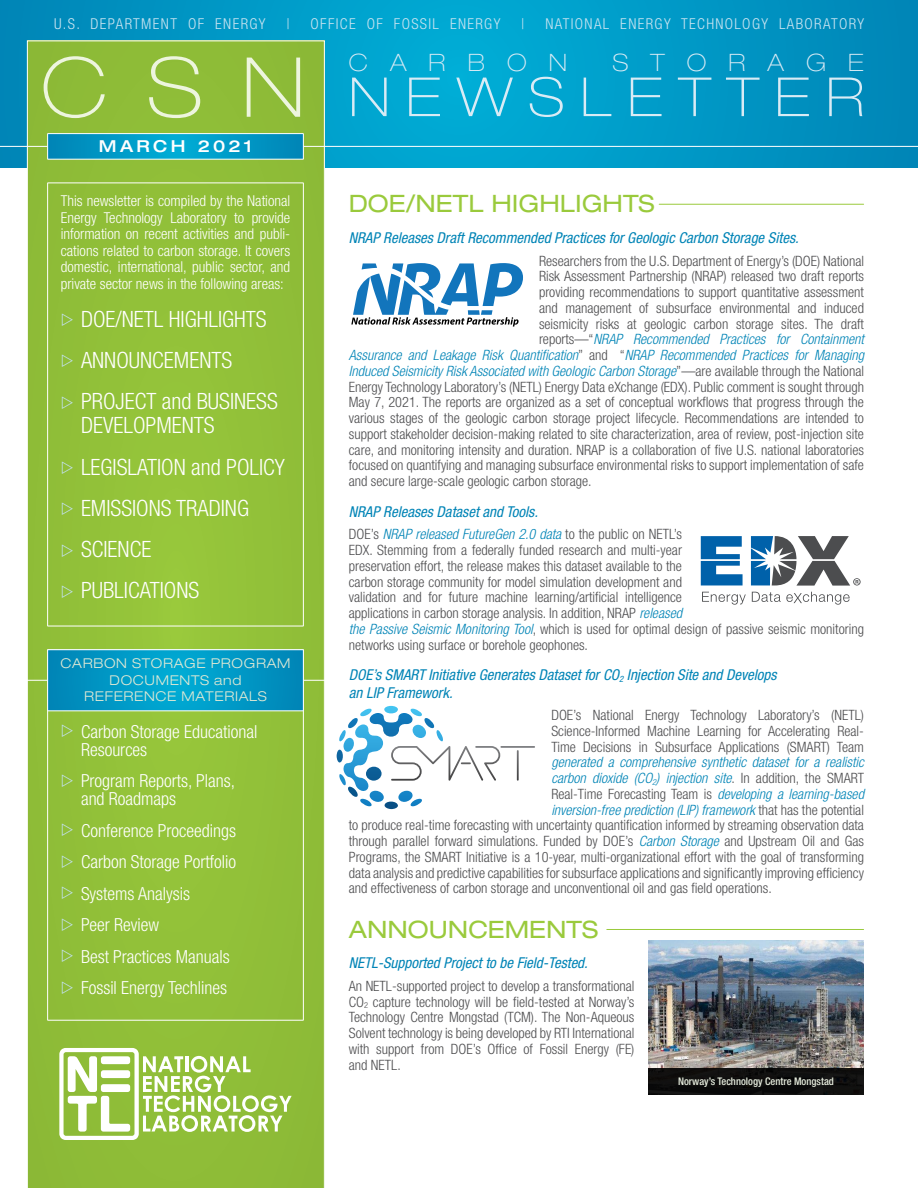
<style>
.page{position:relative;width:918px;height:1188px;background:#fff}
.page>*{position:absolute;margin:0;border:0;box-sizing:border-box;transform-origin:0 0}
.t1{font:100 expanded 54px "Helvetica Neue LT Std";letter-spacing:.3em;color:#d9ebf5}
.t2{font:expanded 24px "Helvetica Neue LT Std";color:#9aca3c}
.t3{font:100 expanded 24px "Helvetica Neue LT Std";letter-spacing:.92em;color:#d9ebf5}
.t4{font:300 condensed 22.5px/41.2px "Helvetica Neue LT Std";color:#fff}
.t5{font:300 condensed 18px/31.5px "Helvetica Neue LT Std";color:#fff}
.t6{font:500 expanded 16.5px "Helvetica Neue LT Std";letter-spacing:.195em;color:#fff}
.t7{font:300 condensed 15px/16.5px "Helvetica Neue LT Std";color:#fff;text-align:justify}
.t8{font:italic condensed 15px/17.2px "Helvetica Neue LT Std";color:#0084b6}
.t9{font:300 condensed 15px "Helvetica Neue LT Std";letter-spacing:.09em;color:#cae4f1}
.t10{font:300 condensed 14.25px/15.8px "Helvetica Neue LT Std";color:#4d4d4f;text-align:justify}
.t11{font:italic 300 condensed 14.25px "Helvetica Neue LT Std";color:#0084b6}
.t12{font:300 expanded 13.5px/16.5px "Helvetica Neue LT Std";letter-spacing:.05em;color:#e1e9d4;text-align:center}
.t13{font:500 condensed 10.5px "Helvetica Neue LT Std";color:#e9efe0}
.s1{font-style:normal;color:#4d4d4f}
.s2{font-style:italic;color:#0084b6}
</style>
<div class="page">
<svg style="left:0;top:0;width:918px;height:167px;background:#009ac7"></svg>
<div style="left:27px;top:40px;width:298px;height:1148px;background:#91bf38"></div>
<hr style="left:0;top:146px;width:918px;height:1px;background:#fff">
<div style="left:47px;top:183px;width:257px;height:443px;border:1px solid #fff"></div>
<svg style="left:49px;top:135px;width:253px;height:23px;background:#0098c5"></svg>
<div style="left:47px;top:133px;width:257px;height:27px;border:1px solid #fff"></div>
<hr style="left:0;top:680px;width:329px;height:1px;background:#fff">
<svg style="left:49px;top:651px;width:253px;height:58px;background:#0097c5"></svg>
<div style="left:47px;top:649px;width:257px;height:62px;border:1px solid #fff"></div>
<svg style="left:59px;top:1048px;width:233px;height:92px"></svg>
<svg style="left:44px;top:56px;width:256px;height:62px;background:#9ac34c"></svg>
<hr style="left:659px;top:204px;width:205px;height:1px;background:#9aca3c">
<svg style="left:351px;top:263px;width:172px;height:64px"></svg>
<svg style="left:701px;top:536px;width:42px;height:49px"></svg>
<svg style="left:702px;top:592px;width:44px;height:13px"></svg>
<svg style="left:752px;top:592px;width:98px;height:13px"></svg>
<svg style="left:751px;top:536px;width:110px;height:50px"></svg>
<svg style="left:337px;top:706px;width:198px;height:103px"></svg>
<hr style="left:607px;top:929px;width:257px;height:1px;background:#9aca3c">
<img style="left:648px;top:940px;width:216px;height:128px">
<div style="left:648px;top:1068px;width:216px;height:27px;background:#0e0e0d"></div>
<svg style="left:62px;top:313px;width:11px;height:13px"></svg>
<svg style="left:62px;top:355px;width:11px;height:12px"></svg>
<svg style="left:62px;top:396px;width:11px;height:13px"></svg>
<svg style="left:62px;top:461px;width:11px;height:13px"></svg>
<svg style="left:62px;top:502px;width:11px;height:13px"></svg>
<svg style="left:62px;top:544px;width:11px;height:12px"></svg>
<svg style="left:62px;top:585px;width:11px;height:13px"></svg>
<svg style="left:62px;top:725px;width:11px;height:12px"></svg>
<svg style="left:62px;top:774px;width:11px;height:13px"></svg>
<svg style="left:62px;top:824px;width:11px;height:12px"></svg>
<svg style="left:62px;top:855px;width:11px;height:13px"></svg>
<svg style="left:62px;top:887px;width:11px;height:12px"></svg>
<svg style="left:62px;top:918px;width:11px;height:13px"></svg>
<svg style="left:62px;top:950px;width:11px;height:12px"></svg>
<svg style="left:62px;top:981px;width:11px;height:13px"></svg>
<p class="t9" style="left:54px;top:15px;width:213px">U.S. DEPARTMENT OF ENERGY</p>
<p class="t9" style="left:286px;top:15px;width:5px">|</p>
<p class="t9" style="left:311px;top:15px;width:191px">OFFICE OF FOSSIL ENERGY</p>
<p class="t9" style="left:521px;top:15px;width:5px">|</p>
<p class="t9" style="left:545px;top:15px;width:320px">NATIONAL ENERGY TECHNOLOGY LABORATORY</p>
<p class="t6" style="left:99px;top:136px;width:155px">MARCH 2021</p>
<p class="t7" style="left:61px;top:192px;width:231px">This newsletter is compiled by the National Energy Technology Laboratory to provide information on recent activities and publi&shy;cations related to carbon storage. It covers domestic, international, public sector, and private sector news in the following areas:</p>
<h3 class="t4" style="left:81px;top:298px;width:198px">DOE/NETL HIGHLIGHTS<br>ANNOUNCEMENTS<br>PROJECT and BUSINESS</h3>
<h3 class="t4" style="left:81px;top:404px;width:205px">DEVELOPMENTS<br>LEGISLATION and POLICY<br>EMISSIONS TRADING<br>SCIENCE<br>PUBLICATIONS</h3>
<p class="t12" style="left:61px;top:655px;width:231px">CARBON STORAGE PROGRAM<br>DOCUMENTS and<br>REFERENCE MATERIALS</p>
<p class="t5" style="left:81px;top:722px;width:178px;line-height:18px">Carbon Storage Educational<br>Resources</p>
<p class="t5" style="left:81px;top:772px;width:156px;line-height:18px">Program Reports, Plans, and Roadmaps</p>
<p class="t5" style="left:81px;top:815px;width:157px">Conference Proceedings<br>Carbon Storage Portfolio<br>Systems Analysis<br>Peer Review<br>Best Practices Manuals<br>Fossil Energy Techlines</p>
<h2 class="t3" style="left:349px;top:48px;width:220px">CARBON</h2>
<h2 class="t3" style="left:612px;top:48px;width:253px">STORAGE</h2>
<h1 class="t1" style="left:349px;top:65px;width:517px">NEWSLETTER</h1>
<h2 class="t2" style="left:349px;top:189px;width:307px">DOE/NETL HIGHLIGHTS</h2>
<p class="t8" style="left:349px;top:230px;width:451px">NRAP Releases Draft Recommended Practices for Geologic Carbon Storage Sites.</p>
<p class="t10" style="left:539px;top:253px;width:327px">Researchers from the U.S. Department of Energy’s (DOE) National</p>
<p class="t10" style="left:539px;top:268px;width:326px">Risk Assessment Partnership (NRAP) released two draft reports</p>
<p class="t10" style="left:539px;top:284px;width:326px">providing recommendations to support quantitative assessment</p>
<p class="t10" style="left:539px;top:300px;width:326px">and management of subsurface environmental and induced</p>
<p class="t10" style="left:539px;top:316px;width:326px">seismicity risks at geologic carbon storage sites. The draft</p>
<p class="t11" style="left:539px;top:331px;width:326px"><span class="s1">reports—“</span>NRAP Recommended Practices for Containment</p>
<p class="t11" style="left:349px;top:347px;width:517px">Assurance and Leakage Risk Quantification<span class="s1">” and “</span>NRAP Recommended Practices for Managing</p>
<p class="t11" style="left:349px;top:363px;width:517px">Induced Seismicity Risk Associated with Geologic Carbon Storage<span class="s1">”—are available through the National</span></p>
<p class="t10" style="left:349px;top:379px;width:517px">Energy Technology Laboratory’s (NETL) Energy Data eXchange (EDX). Public comment is sought through</p>
<p class="t10" style="left:349px;top:394px;width:517px">May 7, 2021. The reports are organized as a set of conceptual workflows that progress through the</p>
<p class="t10" style="left:349px;top:410px;width:517px">various stages of the geologic carbon storage project lifecycle. Recommendations are intended to</p>
<p class="t10" style="left:349px;top:426px;width:517px">support stakeholder decision-making related to site characterization, area of review, post-injection site</p>
<p class="t10" style="left:349px;top:442px;width:517px">care, and monitoring intensity and duration. NRAP is a collaboration of five U.S. national laboratories</p>
<p class="t10" style="left:349px;top:457px;width:517px">focused on quantifying and managing subsurface environmental risks to support implementation of safe</p>
<p class="t10" style="left:349px;top:473px;width:244px">and secure large-scale geologic carbon storage.</p>
<p class="t8" style="left:349px;top:503px;width:191px">NRAP Releases Dataset and Tools.</p>
<p class="t10" style="left:349px;top:526px;width:517px;text-align:left">DOE’s <span class="s2">NRAP released FutureGen 2.0 data</span> to the public on NETL’s<br>EDX. Stemming from a federally funded research and multi-year<br>preservation effort, the release makes this dataset available to the<br>carbon storage community for model simulation development and<br>validation and for future machine learning/artificial intelligence<br>applications in carbon storage analysis. In addition, NRAP <span class="s2">released<br>the Passive Seismic Monitoring Tool</span>, which is used for optimal design of passive seismic monitoring networks using surface or borehole geophones.</p>
<p class="t8" style="left:349px;top:667px;width:429px">DOE’s SMART Initiative Generates Dataset for CO<sub>2</sub> Injection Site and Develops an LIP Framework.</p>
<p class="t10" style="left:551px;top:707px;width:314px">DOE’s National Energy Technology Laboratory’s (NETL)<br>Science-Informed Machine Learning for Accelerating Real-Time Decisions in Subsurface Applications (SMART) Team</p>
<p class="t11" style="left:551px;top:754px;width:314px">generated a comprehensive synthetic dataset for a realistic</p>
<p class="t11" style="left:551px;top:770px;width:314px">carbon dioxide (CO<sub>2</sub>) injection site<span class="s1">. In addition, the SMART</span></p>
<p class="t10" style="left:551px;top:786px;width:314px">Real-Time Forecasting Team is <span class="s2">developing a learning-based</span></p>
<p class="t11" style="left:551px;top:801px;width:314px">inversion-free prediction (LIP) framework <span class="s1">that has the potential</span></p>
<p class="t10" style="left:349px;top:817px;width:517px">to produce real-time forecasting with uncertainty quantification informed by streaming observation data</p>
<p class="t10" style="left:349px;top:833px;width:517px">through parallel forward simulations. Funded by DOE’s <span class="s2">Carbon Storage</span> and Upstream Oil and Gas</p>
<p class="t10" style="left:349px;top:849px;width:517px">Programs, the SMART Initiative is a 10-year, multi-organizational effort with the goal of transforming</p>
<p class="t10" style="left:349px;top:865px;width:517px">data analysis and predictive capabilities for subsurface applications and significantly improving efficiency</p>
<p class="t10" style="left:349px;top:880px;width:424px">and effectiveness of carbon storage and unconventional oil and gas field operations.</p>
<h2 class="t2" style="left:349px;top:915px;width:251px">ANNOUNCEMENTS</h2>
<p class="t8" style="left:349px;top:955px;width:241px">NETL-Supported Project to be Field-Tested.</p>
<p class="t10" style="left:349px;top:978px;width:287px">An NETL-supported project to develop a transformational CO<sub>2</sub> capture technology will be field-tested at Norway’s Technology Centre Mongstad (TCM). The Non-Aqueous Solvent technology is being developed by RTI International with support from DOE’s Office of Fossil Energy (FE) and NETL.</p>
<p class="t13" style="left:678px;top:1075px;width:157px">Norway’s Technology Centre Mongstad</p>
</div>
